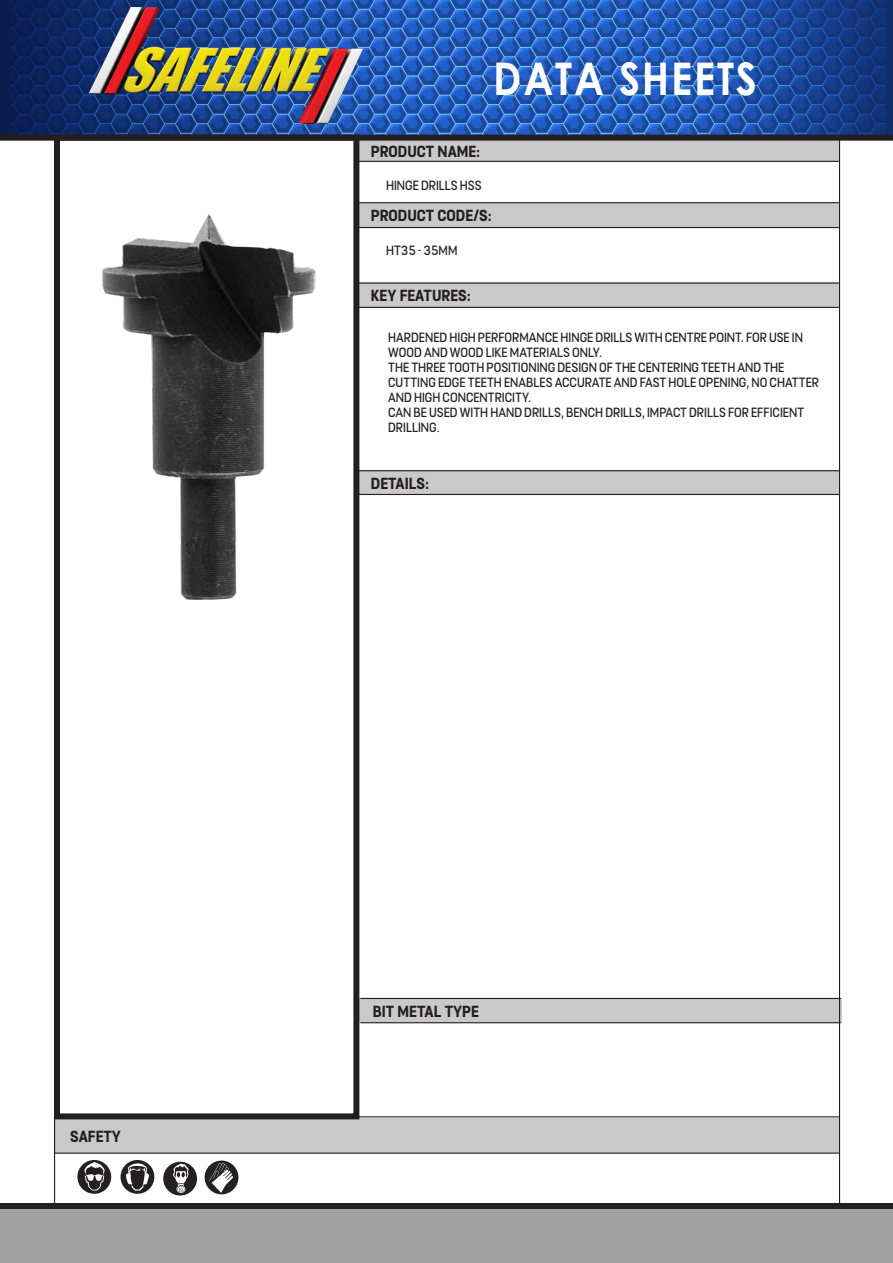
<style>
.page{position:relative;width:893px;height:1263px;background:#fff}
.page>*{position:absolute;margin:0;border:0;box-sizing:border-box;transform-origin:0 0}
.t1{font:700 45px "Century Gothic";letter-spacing:.045em;color:#fff;scale:.9 1}
.t2{font:700 18px "FS Dillon";color:#231f20}
.t3{font:15px/15px "FS Dillon";color:#231f20}
</style>
<div class="page">
<img style="left:0;top:0;width:893px;height:135px">
<div style="left:0;top:1209px;width:893px;height:54px;background:#a1a1a1"></div>
<div style="left:358px;top:998px;width:484px;height:24px;background:#c9c9c9"></div>
<hr style="left:360px;top:998px;width:481px;height:1px;background:#231f20">
<hr style="left:360px;top:1022px;width:481px;height:1px;background:#231f20">
<div style="left:55px;top:1118px;width:784px;height:34px;background:#c9c9c9"></div>
<hr style="left:54px;top:1116px;width:785px;height:1px;background:#231f20">
<hr style="left:54px;top:1152px;width:785px;height:2px;background:#231f20">
<div style="left:356px;top:138px;width:484px;height:23px;background:#c9c9c9"></div>
<div style="left:356px;top:283px;width:484px;height:24px;background:#c9c9c9"></div>
<div style="left:358px;top:470px;width:482px;height:24px;background:#c9c9c9"></div>
<div style="left:358px;top:203px;width:481px;height:24px;background:#c9c9c9"></div>
<div style="left:54px;top:135px;width:305px;height:984px;border:6px solid #231f20"></div>
<div style="left:0;top:135px;width:893px;height:6px;background:#231f20"></div>
<div style="left:0;top:1203px;width:893px;height:6px;background:#231f20"></div>
<hr style="left:358px;top:283px;width:481px;height:1px;background:#231f20">
<hr style="left:358px;top:307px;width:481px;height:1px;background:#231f20">
<hr style="left:358px;top:161px;width:481px;height:1px;background:#231f20">
<hr style="left:358px;top:202px;width:481px;height:1px;background:#231f20">
<hr style="left:358px;top:470px;width:482px;height:1px;background:#231f20">
<hr style="left:358px;top:494px;width:482px;height:1px;background:#231f20">
<hr style="left:356px;top:227px;width:483px;height:1px;background:#231f20">
<hr style="left:54px;top:135px;width:1px;height:1074px;background:#231f20">
<hr style="left:839px;top:135px;width:1px;height:1074px;background:#231f20">
<img style="left:102px;top:214px;width:214px;height:386px">
<div style="left:163px;top:1162px;width:34px;height:33px;background:#241f21;border-radius:50%"></div>
<svg style="left:77px;top:1160px;width:34px;height:34px"></svg>
<div style="left:205px;top:1160px;width:33px;height:34px;background:#241f21;border-radius:50%"></div>
<div style="left:121px;top:1160px;width:33px;height:34px;background:#241f21;border-radius:50%"></div>
<svg style="left:84px;top:1162px;width:21px;height:28px"></svg>
<svg style="left:126px;top:1162px;width:23px;height:28px"></svg>
<svg style="left:209px;top:1163px;width:24px;height:30px"></svg>
<svg style="left:173px;top:1163px;width:16px;height:30px"></svg>
<p class="t2" style="left:70px;top:1123px;width:52px">SAFETY</p>
<h1 class="t1" style="left:493px;top:44px;width:294px">DATA SHEETS</h1>
<p class="t2" style="left:371px;top:138px;width:111px">PRODUCT NAME:</p>
<p class="t3" style="left:386px;top:177px;width:97px">HINGE DRILLS HSS</p>
<p class="t2" style="left:371px;top:202px;width:123px">PRODUCT CODE/S:</p>
<p class="t3" style="left:386px;top:242px;width:73px">HT35 - 35MM</p>
<p class="t2" style="left:371px;top:283px;width:101px">KEY FEATURES:</p>
<p class="t3" style="left:388px;top:329px;width:416px">HARDENED HIGH PERFORMANCE HINGE DRILLS WITH CENTRE POINT. FOR USE IN<br>WOOD AND WOOD LIKE MATERIALS ONLY.</p>
<p class="t3" style="left:388px;top:359px;width:432px">THE THREE TOOTH POSITIONING DESIGN OF THE CENTERING TEETH AND THE<br>CUTTING EDGE TEETH ENABLES ACCURATE AND FAST HOLE OPENING, NO CHATTER<br>AND HIGH CONCENTRICITY.</p>
<p class="t3" style="left:388px;top:404px;width:417px">CAN BE USED WITH HAND DRILLS, BENCH DRILLS, IMPACT DRILLS FOR EFFICIENT<br>DRILLING.</p>
<p class="t2" style="left:371px;top:471px;width:60px">DETAILS:</p>
<p class="t2" style="left:373px;top:998px;width:107px">BIT METAL TYPE</p>
</div>
